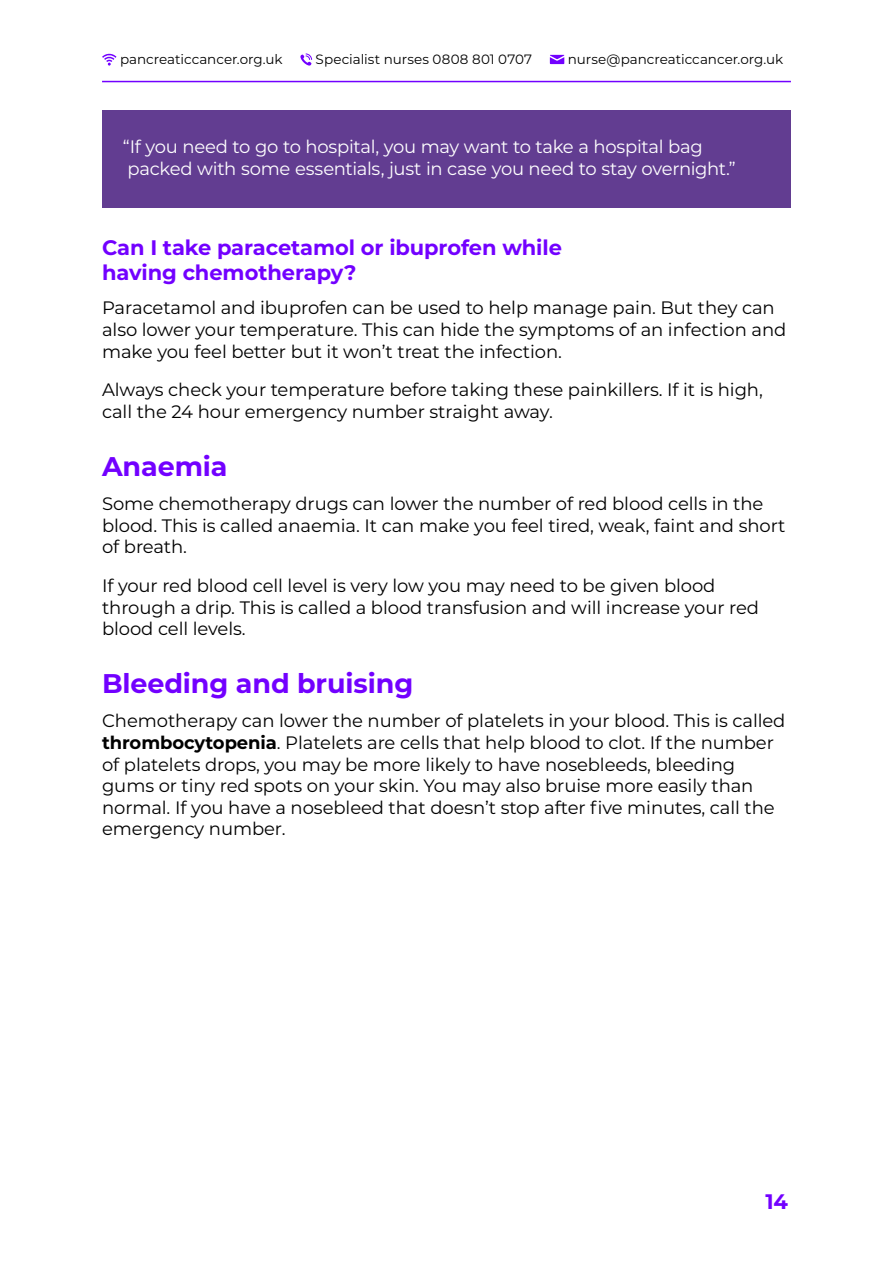
<style>
.page{position:relative;width:893px;height:1263px;background:#fff}
.page>*{position:absolute;margin:0;border:0;box-sizing:border-box;transform-origin:0 0}
.t1{font:700 27px "Montserrat";letter-spacing:-.005em;color:#7200ff}
.t2{font:700 21px/25.2px "Montserrat";letter-spacing:-.005em;color:#7200ff}
.t3{font:18px/21.6px "Montserrat";letter-spacing:-.005em;color:#000}
.t4{font:18px/21.6px "Montserrat";letter-spacing:-.02em;color:#fff}
.t5{font:13.5px "Montserrat";color:#000}
.s1{font-weight:700}
</style>
<div class="page">
<svg style="left:102px;top:53px;width:15px;height:13px"></svg>
<svg style="left:300px;top:53px;width:12px;height:13px"></svg>
<svg style="left:550px;top:55px;width:15px;height:9px"></svg>
<hr style="left:102px;top:81px;width:689px;height:1px;background:#7200ff">
<div style="left:102px;top:111px;width:689px;height:97px;background:#623d91"></div>
<p class="t5" style="left:120px;top:50px;width:164px">pancreaticcancer.org.uk</p>
<p class="t5" style="left:316px;top:50px;width:218px">Specialist nurses 0808 801 0707</p>
<p class="t5" style="left:568px;top:50px;width:217px">nurse@pancreaticcancer.org.uk</p>
<p class="t4" style="left:123px;top:135px;width:614px">“If you need to go to hospital, you may want to take a hospital bag packed with some essentials, just in case you need to stay overnight.”</p>
<p class="t2" style="left:102px;top:234px;width:461px">Can I take paracetamol or ibuprofen while having chemotherapy?</p>
<p class="t3" style="left:102px;top:297px;width:686px">Paracetamol and ibuprofen can be used to help manage pain. But they can also lower your temperature. This can hide the symptoms of an infection and make you feel better but it won’t treat the infection.</p>
<p class="t3" style="left:102px;top:378px;width:662px">Always check your temperature before taking these painkillers. If it is high, call the 24 hour emergency number straight away.</p>
<h1 class="t1" style="left:102px;top:447px;width:127px">Anaemia</h1>
<p class="t3" style="left:102px;top:492px;width:685px">Some chemotherapy drugs can lower the number of red blood cells in the blood. This is called anaemia. It can make you feel tired, weak, faint and short of breath.</p>
<p class="t3" style="left:102px;top:574px;width:659px">If your red blood cell level is very low you may need to be given blood through a drip. This is called a blood transfusion and will increase your red blood cell levels.</p>
<h1 class="t1" style="left:102px;top:664px;width:313px">Bleeding and bruising</h1>
<p class="t3" style="left:102px;top:709px;width:685px">Chemotherapy can lower the number of platelets in your blood. This is called <span class="s1">thrombocytopenia</span>. Platelets are cells that help blood to clot. If the number of platelets drops, you may be more likely to have nosebleeds, bleeding gums or tiny red spots on your skin. You may also bruise more easily than normal. If you have a nosebleed that doesn’t stop after five minutes, call the emergency number.</p>
<p class="t2" style="left:765px;top:1188px;width:24px">14</p>
</div>
